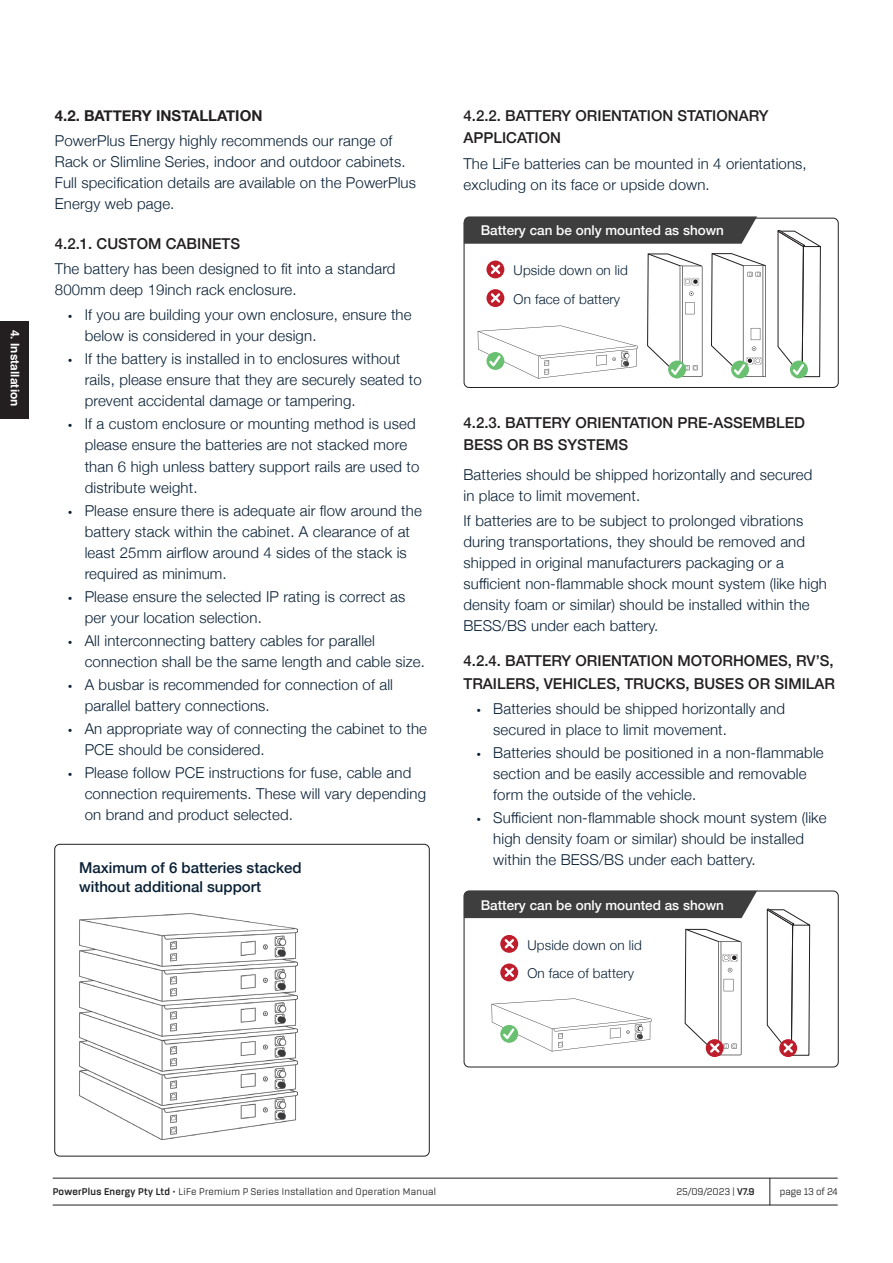
<style>
.page{position:relative;width:893px;height:1263px;background:#fff}
.page>*{position:absolute;margin:0;border:0;box-sizing:border-box;transform-origin:0 0}
.topic_sub_heading{font:300 15px/21px "Helvetica Neue";letter-spacing:.01em;color:#081f34}
.Item_Body{font:300 15px/21px "Helvetica Neue";letter-spacing:.01em;color:#081f34}
.topic_sub_heading-2{font:500 15px/22.5px "Helvetica Neue";color:#231f20}
.t1{font:500 15px/19.5px "Helvetica Neue";color:#081f34}
.topic_heading{font:700 15px "Helvetica Neue";color:#231f20}
.t2{font:300 13.5px "Helvetica Neue";letter-spacing:.01em;color:#081f34}
.t3{font:500 13.5px "Helvetica Neue";color:#fff}
.t4{font:700 11.85px "Helvetica";letter-spacing:.005em;color:#fff}
.t5{font:10.5px "Rogan";letter-spacing:.025em;color:#231f20}
.t6{font:10.5px "Rogan";letter-spacing:-.015em;color:#231f20}
.s1{font-family:"Proxima Nova"}
.s2{font-weight:700}
</style>
<div class="page">
<hr style="left:53px;top:1178px;width:785px;height:1px;background:#231f20">
<hr style="left:53px;top:1205px;width:785px;height:1px;background:#231f20">
<svg style="left:770px;top:1178px;width:1px;height:27px"></svg>
<img style="left:79px;top:913px;width:218px;height:226px">
<div style="left:55px;top:844px;width:374px;height:312px;border:1px solid #231f20;border-radius:5px"></div>
<div style="left:0;top:321px;width:28px;height:97px;background:#231f20"></div>
<svg style="left:478px;top:325px;width:160px;height:54px"></svg>
<svg style="left:647px;top:253px;width:55px;height:125px"></svg>
<svg style="left:777px;top:230px;width:44px;height:148px"></svg>
<svg style="left:486px;top:261px;width:18px;height:17px"></svg>
<svg style="left:489px;top:262px;width:13px;height:14px"></svg>
<svg style="left:486px;top:289px;width:18px;height:18px"></svg>
<svg style="left:489px;top:291px;width:13px;height:14px"></svg>
<div style="left:464px;top:218px;width:374px;height:170px;border:1px solid #231f20;border-radius:5px"></div>
<svg style="left:464px;top:216px;width:293px;height:28px;background:#484848"></svg>
<svg style="left:711px;top:253px;width:55px;height:125px"></svg>
<svg style="left:491px;top:998px;width:161px;height:53px"></svg>
<svg style="left:500px;top:935px;width:18px;height:18px"></svg>
<svg style="left:502px;top:937px;width:14px;height:14px"></svg>
<svg style="left:500px;top:963px;width:18px;height:18px"></svg>
<svg style="left:502px;top:965px;width:14px;height:14px"></svg>
<svg style="left:685px;top:929px;width:56px;height:127px"></svg>
<svg style="left:766px;top:909px;width:44px;height:148px"></svg>
<div style="left:464px;top:891px;width:374px;height:176px;border:1px solid #231f20;border-radius:5px"></div>
<div style="left:464px;top:891px;width:293px;height:27px;background:#3e3e3f"></div>
<p class="t4" style="left:22px;top:330px;width:78px;rotate:90deg">4. Installation</p>
<p class="topic_heading" style="left:55px;top:104px;width:209px">4.2. BATTERY INSTALLATION</p>
<p class="Item_Body" style="left:55px;top:129px;width:363px">PowerPlus Energy highly recommends our range of Rack or Slimline Series, indoor and outdoor cabinets.<br>Full specification details are available on the PowerPlus Energy web page.</p>
<p class="topic_sub_heading-2" style="left:55px;top:231px;width:187px">4.2.1. CUSTOM CABINETS</p>
<p class="Item_Body" style="left:55px;top:257px;width:342px">The battery has been designed to fit into a standard<br>800mm deep 19inch rack enclosure.</p>
<p class="topic_sub_heading" style="left:85px;top:303px;width:328px;text-indent:-17px"><span class="s1">•</span> If you are building your own enclosure, ensure the below is considered in your design.</p>
<p class="topic_sub_heading" style="left:85px;top:347px;width:339px;text-indent:-17px"><span class="s1">•</span> If the battery is installed in to enclosures without rails, please ensure that they are securely seated to prevent accidental damage or tampering.</p>
<p class="topic_sub_heading" style="left:85px;top:413px;width:336px;text-indent:-17px"><span class="s1">•</span> If a custom enclosure or mounting method is used please ensure the batteries are not stacked more than 6 high unless battery support rails are used to distribute weight.</p>
<p class="topic_sub_heading" style="left:85px;top:499px;width:339px;text-indent:-17px"><span class="s1">•</span> Please ensure there is adequate air flow around the battery stack within the cabinet. A clearance of at least 25mm airflow around 4 sides of the stack is required as minimum.</p>
<p class="topic_sub_heading" style="left:85px;top:585px;width:322px;text-indent:-17px"><span class="s1">•</span> Please ensure the selected IP rating is correct as per your location selection.</p>
<p class="topic_sub_heading" style="left:85px;top:629px;width:342px;text-indent:-17px"><span class="s1">•</span> All interconnecting battery cables for parallel connection shall be the same length and cable size.</p>
<p class="topic_sub_heading" style="left:85px;top:673px;width:310px;text-indent:-17px"><span class="s1">•</span> A busbar is recommended for connection of all parallel battery connections.</p>
<p class="topic_sub_heading" style="left:85px;top:717px;width:344px;text-indent:-17px"><span class="s1">•</span> An appropriate way of connecting the cabinet to the<br>PCE should be considered.</p>
<p class="topic_sub_heading" style="left:85px;top:761px;width:343px;text-indent:-17px"><span class="s1">•</span> Please follow PCE instructions for fuse, cable and connection requirements. These will vary depending on brand and product selected.</p>
<p class="t1" style="left:79px;top:856px;width:224px">Maximum of 6 batteries stacked without additional support</p>
<p class="topic_sub_heading-2" style="left:463px;top:103px;width:306px">4.2.2. BATTERY ORIENTATION STATIONARY<br>APPLICATION</p>
<p class="Item_Body" style="left:463px;top:152px;width:345px">The LiFe batteries can be mounted in 4 orientations, excluding on its face or upside down.</p>
<p class="t3" style="left:481px;top:220px;width:245px">Battery can be only mounted as shown</p>
<p class="t2" style="left:514px;top:260px;width:116px">Upside down on lid</p>
<p class="t2" style="left:514px;top:288px;width:108px">On face of battery</p>
<p class="topic_sub_heading-2" style="left:463px;top:410px;width:343px">4.2.3. BATTERY ORIENTATION PRE-ASSEMBLED<br>BESS OR BS SYSTEMS</p>
<p class="topic_sub_heading" style="left:463px;top:463px;width:350px">Batteries should be shipped horizontally and secured in place to limit movement.</p>
<p class="topic_sub_heading" style="left:463px;top:509px;width:365px">If batteries are to be subject to prolonged vibrations during transportations, they should be removed and shipped in original manufacturers packaging or a sufficient non-flammable shock mount system (like high density foam or similar) should be installed within the BESS/BS under each battery.</p>
<p class="topic_sub_heading-2" style="left:463px;top:648px;width:373px">4.2.4. BATTERY ORIENTATION MOTORHOMES, RV’S,<br>TRAILERS, VEHICLES, TRUCKS, BUSES OR SIMILAR</p>
<p class="topic_sub_heading" style="left:493px;top:697px;width:293px;text-indent:-17px"><span class="s1">•</span> Batteries should be shipped horizontally and secured in place to limit movement.</p>
<p class="topic_sub_heading" style="left:493px;top:741px;width:332px;text-indent:-17px"><span class="s1">•</span> Batteries should be positioned in a non-flammable section and be easily accessible and removable form the outside of the vehicle.</p>
<p class="topic_sub_heading" style="left:493px;top:806px;width:335px;text-indent:-17px"><span class="s1">•</span> Sufficient non-flammable shock mount system (like high density foam or similar) should be installed within the BESS/BS under each battery.</p>
<p class="t3" style="left:481px;top:894px;width:245px">Battery can be only mounted as shown</p>
<p class="t2" style="left:527px;top:934px;width:116px">Upside down on lid</p>
<p class="t2" style="left:527px;top:962px;width:108px">On face of battery</p>
<p class="t5" style="left:53px;top:1185px;width:385px"><span class="s2">PowerPlus Energy Pty Ltd</span> • LiFe Premium P Series Installation and Operation Manual</p>
<p class="t5" style="left:676px;top:1185px;width:80px">25/09/2023 | <span class="s2">V7.9</span></p>
<p class="t6" style="left:780px;top:1185px;width:59px">page 13 of 24</p>
</div>
